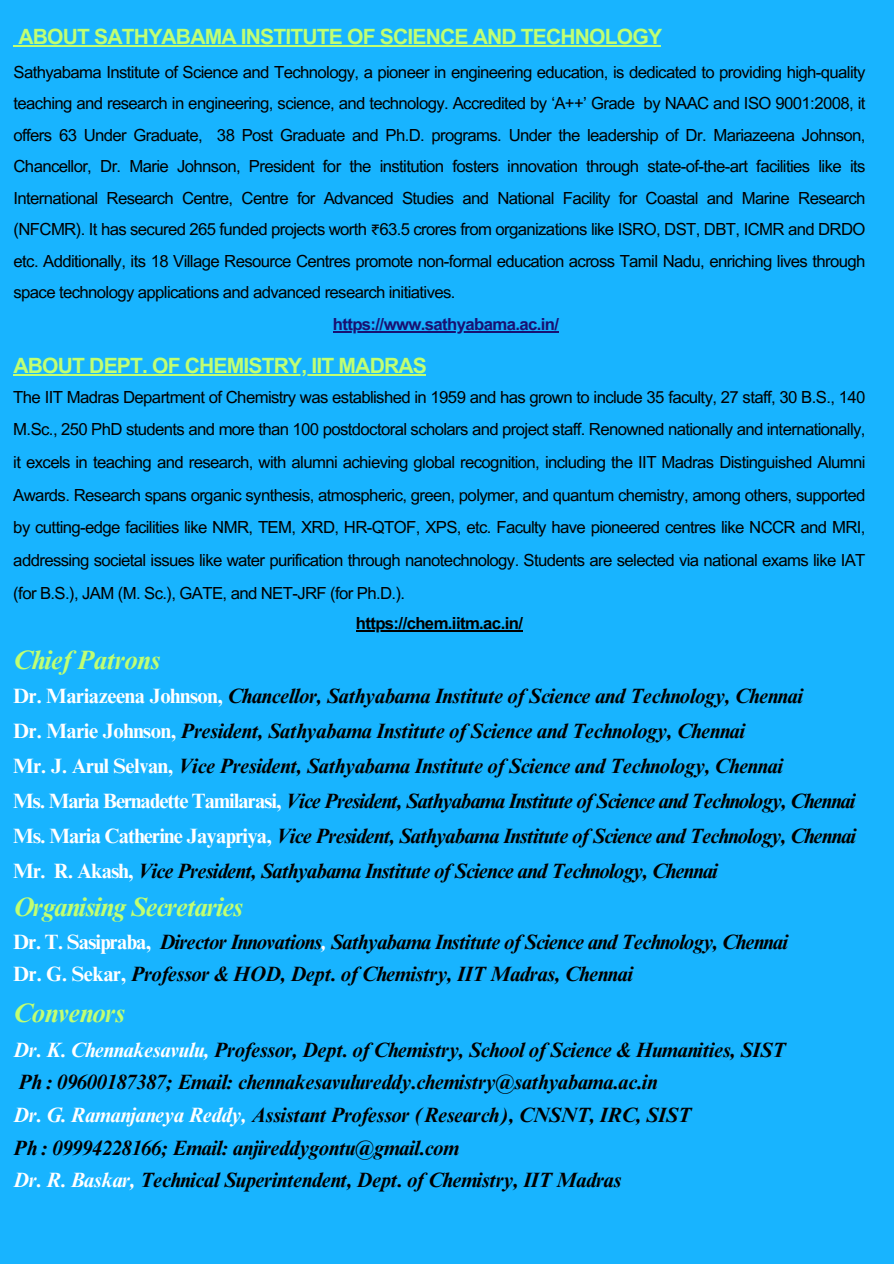
<style>
.page{position:relative;width:894px;height:1264px;background:#fff}
.page>*{position:absolute;margin:0;border:0;box-sizing:border-box;transform-origin:0 0}
.t1{font:italic 700 26.7px "Times NRMT Pro";letter-spacing:-.02em;color:#c1ff72}
.t2{font:italic 700 26.55px "Times NRMT Pro";letter-spacing:-.04em;color:#c1ff72}
.t3{font:italic 700 26.55px "Times NRMT Pro";letter-spacing:-.02em;color:#c1ff72}
.t4{font:700 21.15px "Arial MT Pro";letter-spacing:-.04em;color:#c1ff72}
.t5{font:italic 700 20.7px/35px "Times NRMT Pro";letter-spacing:-.04em;color:#000}
.t6{font:italic 700 20.7px/32.7px "Times NRMT Pro";letter-spacing:-.02em;color:#000}
.t7{font:16.65px/31.5px "Arial MT Pro";letter-spacing:-.035em;color:#000;text-align:justify}
.t8{font:700 16.65px "Arial MT Pro";letter-spacing:-.035em;color:#181172}
.t9{font:700 16.65px "Arial MT Pro";letter-spacing:-.035em;color:#000}
.s1{font-family:"Noto Sans Gurmukhi"}
.s2{font-style:normal;color:#fff}
.s3{color:#fff}
</style>
<div class="page">
<div style="left:0;top:0;width:893px;height:1263px;background:#18b4ff"></div>
<hr style="left:333px;top:331px;width:225px;height:1px;background:#181172">
<hr style="left:19px;top:45px;width:642px;height:1px;background:#c1ff72">
<hr style="left:14px;top:374px;width:412px;height:1px;background:#c1ff72">
<hr style="left:356px;top:630px;width:166px;height:1px;background:#000">
<p class="t4" style="left:19px;top:29px;width:644px">ABOUT SATHYABAMA INSTITUTE OF SCIENCE AND TECHNOLOGY</p>
<p class="t7" style="left:14px;top:58px;width:853px">Sathyabama Institute of Science and Technology, a pioneer in engineering education, is dedicated to providing high-quality teaching and research in engineering, science, and technology. Accredited by ‘A++’ Grade by NAAC and ISO 9001:2008, it offers 63 Under Graduate, 38 Post Graduate and Ph.D. programs. Under the leadership of Dr. Mariazeena Johnson, Chancellor, Dr. Marie Johnson, President for the institution fosters innovation through state-of-the-art facilities like its International Research Centre, Centre for Advanced Studies and National Facility for Coastal and Marine Research (NFCMR). It has secured 265 funded projects worth <span class="s1">₹</span>63.5 crores from organizations like ISRO, DST, DBT, ICMR and DRDO etc. Additionally, its 18 Village Resource Centres promote non-formal education across Tamil Nadu, enriching lives through space technology applications and advanced research initiatives.</p>
<p class="t8" style="left:333px;top:318px;width:228px">https://www.sathyabama.ac.in/</p>
<p class="t4" style="left:14px;top:358px;width:415px">ABOUT DEPT. OF CHEMISTRY, IIT MADRAS</p>
<p class="t7" style="left:13px;top:383px;width:853px;line-height:32.7px">The IIT Madras Department of Chemistry was established in 1959 and has grown to include 35 faculty, 27 staff, 30 B.S., 140<br>M.Sc., 250 PhD students and more than 100 postdoctoral scholars and project staff. Renowned nationally and internationally, it excels in teaching and research, with alumni achieving global recognition, including the IIT Madras Distinguished Alumni Awards. Research spans organic synthesis, atmospheric, green, polymer, and quantum chemistry, among others, supported by cutting-edge facilities like NMR, TEM, XRD, HR-QTOF, XPS, etc. Faculty have pioneered centres like NCCR and MRI, addressing societal issues like water purification through nanotechnology. Students are selected via national exams like IAT (for B.S.), JAM (M. Sc.), GATE, and NET-JRF (for Ph.D.).</p>
<p class="t9" style="left:356px;top:617px;width:169px">https://chem.iitm.ac.in/</p>
<h2 class="t3" style="left:13px;top:650px;width:148px">Chief Patrons</h2>
<p class="t5" style="left:13px;top:681px;width:844px"><span class="s2">Dr. Mariazeena Johnson,</span> Chancellor, Sathyabama Institute of Science and Technology, Chennai<br><span class="s2">Dr. Marie Johnson,</span> President, Sathyabama Institute of Science and Technology, Chennai<br><span class="s2">Mr. J. Arul Selvan,</span> Vice President, Sathyabama Institute of Science and Technology, Chennai<br><span class="s2">Ms. Maria Bernadette Tamilarasi,</span> Vice President, Sathyabama Institute of Science and Technology, Chennai <span class="s2">Ms. Maria Catherine Jayapriya,</span> Vice President, Sathyabama Institute of Science and Technology, Chennai <span class="s2">Mr. R. Akash,</span> Vice President, Sathyabama Institute of Science and Technology, Chennai</p>
<h2 class="t2" style="left:13px;top:896px;width:231px">Organising Secretaries</h2>
<p class="t5" style="left:13px;top:927px;width:776px;line-height:32.7px"><span class="s2">Dr. T. Sasipraba,</span> Director Innovations<span class="s3">,</span> Sathyabama Institute of Science and Technology, Chennai<br><span class="s2">Dr. G. Sekar,</span> Professor &amp; HOD, Dept. of Chemistry, IIT Madras, Chennai</p>
<h1 class="t1" style="left:13px;top:1002px;width:113px">Convenors</h1>
<p class="t6" style="left:13px;top:1035px;width:773px"><span class="s3">Dr. K. Chennakesavulu,</span> Professor, Dept. of Chemistry, School of Science &amp; Humanities, SIST Ph : 09600187387; Email: chennakesavulureddy.chemistry@sathyabama.ac.in<br><span class="s3">Dr. G. Ramanjaneya Reddy,</span> Assistant Professor (Research), CNSNT, IRC, SIST<br>Ph : 09994228166; Email: anjireddygontu@gmail.com<br><span class="s3">Dr. R. Baskar,</span> Technical Superintendent, Dept. of Chemistry, IIT Madras</p>
</div>
